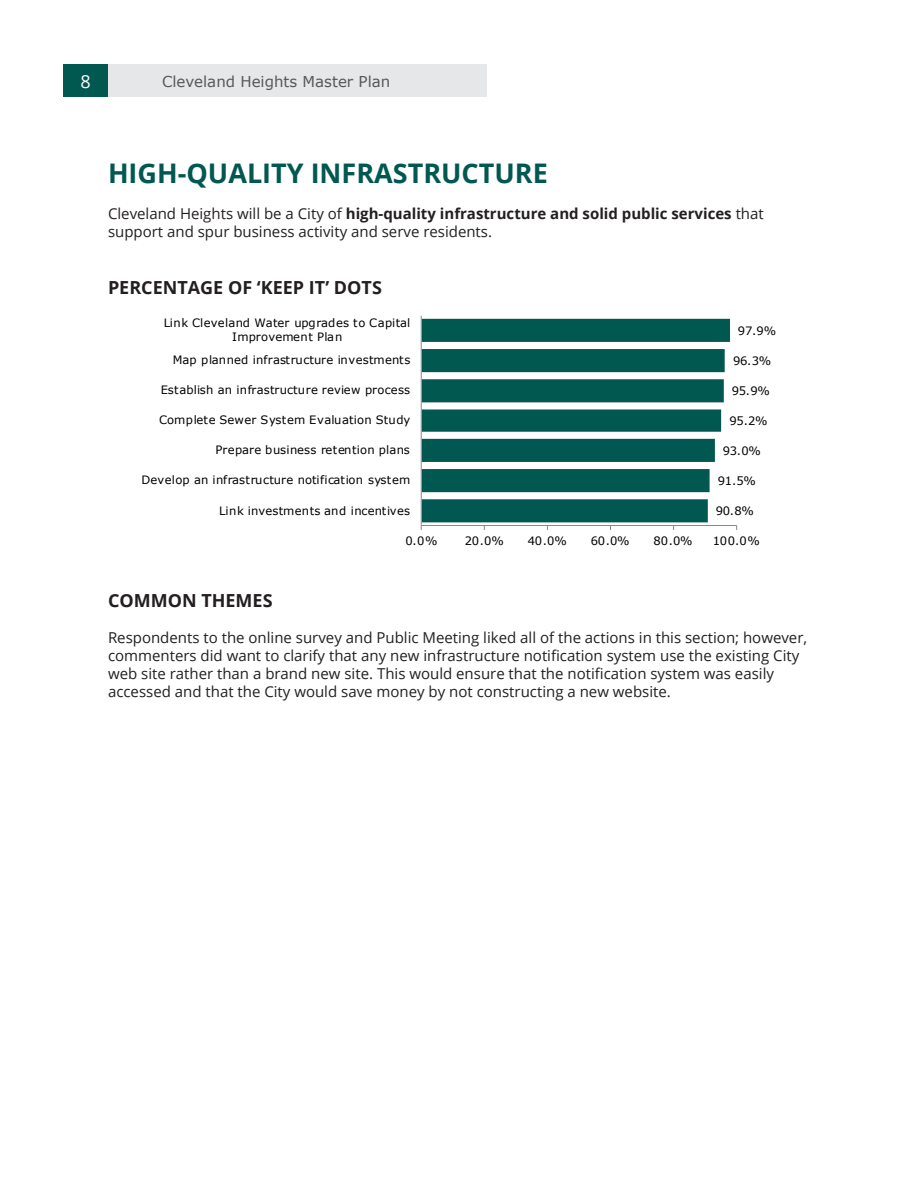
<style>
.page{position:relative;width:918px;height:1188px;background:#fff}
.page>*{position:absolute;margin:0;border:0;box-sizing:border-box;transform-origin:0 0}
.Vision_Description{font:700 27px "Open Sans";color:#015850}
.Sub_Sub_Header_LJ__1{font:700 18px "Open Sans";color:#231f20}
.t1{font:18px "Open Sans";color:#fff}
.Body__1_Col{font:15px/18px "Open Sans";color:#231f20}
.t2{font:15px "Verdana";color:#57585a}
.t3{font:11.55px/14.4px "Verdana";letter-spacing:.015em;color:#000;text-align:center}
.s1{font-weight:700}
</style>
<div class="page">
<div style="left:108px;top:65px;width:379px;height:32px;background:#e6e7e9"></div>
<div style="left:63px;top:65px;width:45px;height:32px;background:#015850"></div>
<div style="left:422px;top:315px;width:314px;height:211px;background:linear-gradient(to right,#fff,#fff)"></div>
<svg style="left:422px;top:319px;width:308px;height:203px;fill:#015850"></svg>
<hr style="left:421px;top:525px;width:316px;height:1px;background:#898989">
<hr style="left:421px;top:316px;width:1px;height:210px;background:#898989">
<p class="t1" style="left:80px;top:69px;width:12px">8</p>
<p class="t2" style="left:162px;top:71px;width:230px">Cleveland Heights Master Plan</p>
<p class="Vision_Description" style="left:108px;top:154px;width:441px">HIGH-QUALITY INFRASTRUCTURE</p>
<p class="Body__1_Col" style="left:108px;top:204px;width:657px">Cleveland Heights will be a City of <span class="s1">high-quality infrastructure and solid public services</span> that support and spur business activity and serve residents.</p>
<p class="Sub_Sub_Header_LJ__1" style="left:108px;top:275px;width:275px">PERCENTAGE OF ‘KEEP IT’ DOTS</p>
<p class="t3" style="left:164px;top:315px;width:248px">Link Cleveland Water upgrades to Capital<br>Improvement Plan</p>
<p class="t3" style="left:738px;top:323px;width:40px">97.9%</p>
<p class="t3" style="left:173px;top:353px;width:239px">Map planned infrastructure investments</p>
<p class="t3" style="left:733px;top:353px;width:40px">96.3%</p>
<p class="t3" style="left:161px;top:383px;width:251px">Establish an infrastructure review process</p>
<p class="t3" style="left:732px;top:383px;width:40px">95.9%</p>
<p class="t3" style="left:159px;top:413px;width:253px">Complete Sewer System Evaluation Study</p>
<p class="t3" style="left:729px;top:413px;width:40px">95.2%</p>
<p class="t3" style="left:215px;top:443px;width:196px">Prepare business retention plans</p>
<p class="t3" style="left:723px;top:443px;width:40px">93.0%</p>
<p class="t3" style="left:142px;top:473px;width:270px">Develop an infrastructure notification system</p>
<p class="t3" style="left:718px;top:474px;width:40px">91.5%</p>
<p class="t3" style="left:219px;top:503px;width:192px">Link investments and incentives</p>
<p class="t3" style="left:716px;top:504px;width:40px">90.8%</p>
<p class="t3" style="left:406px;top:534px;width:33px">0.0%</p>
<p class="t3" style="left:465px;top:534px;width:41px">20.0%</p>
<p class="t3" style="left:528px;top:534px;width:41px">40.0%</p>
<p class="t3" style="left:591px;top:534px;width:41px">60.0%</p>
<p class="t3" style="left:654px;top:534px;width:41px">80.0%</p>
<p class="t3" style="left:713px;top:534px;width:49px">100.0%</p>
<p class="Sub_Sub_Header_LJ__1" style="left:108px;top:587px;width:166px">COMMON THEMES</p>
<p class="Body__1_Col" style="left:108px;top:628px;width:701px">Respondents to the online survey and Public Meeting liked all of the actions in this section; however, commenters did want to clarify that any new infrastructure notification system use the existing City web site rather than a brand new site. This would ensure that the notification system was easily accessed and that the City would save money by not constructing a new website.</p>
</div>
